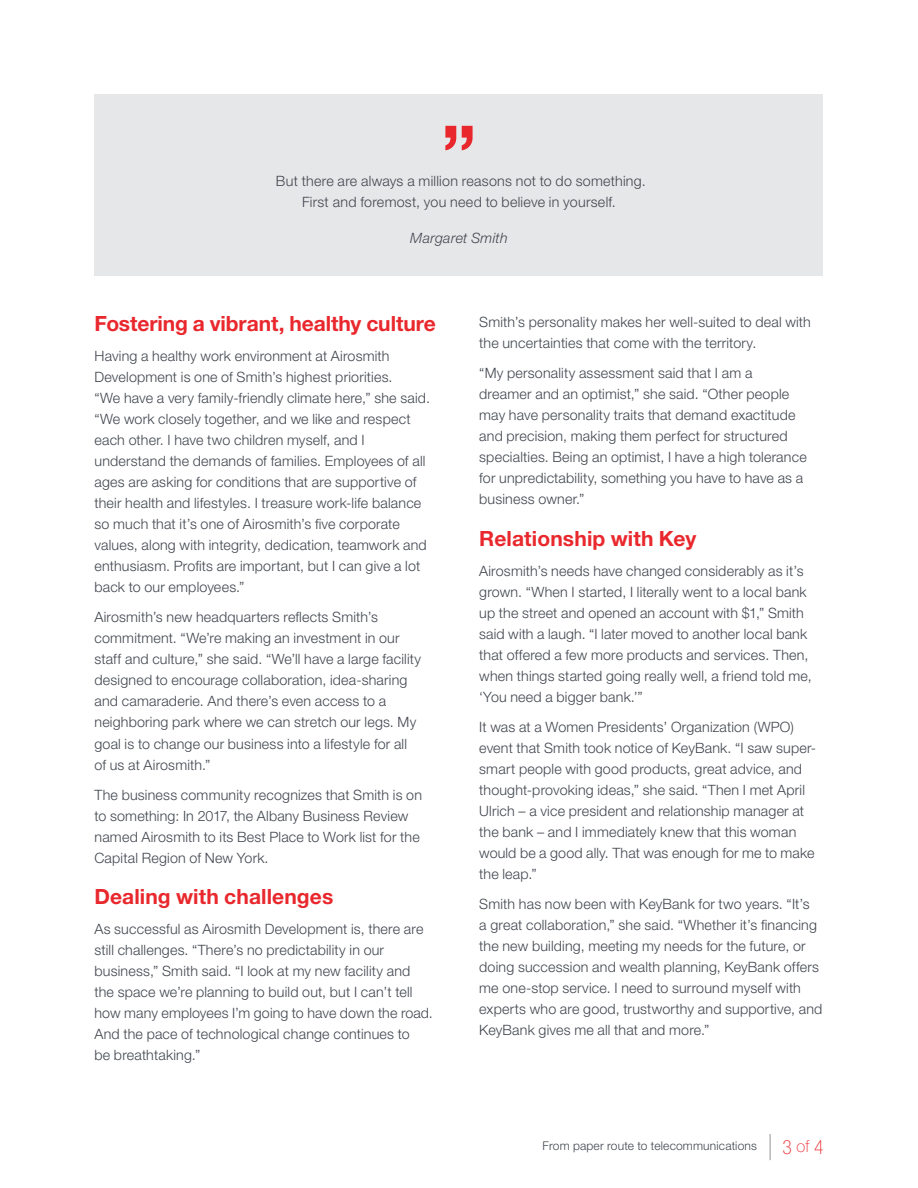
<style>
.page{position:relative;width:918px;height:1188px;background:#fff}
.page>*{position:absolute;margin:0;border:0;box-sizing:border-box;transform-origin:0 0}
.t1{font:700 76.5px "Helvetica Neue LT Std";color:#e9282d}
.t2{font:700 21px "Helvetica Neue LT Std";letter-spacing:.005em;color:#e9282d}
.t3{font:100 condensed 19.5px "Helvetica Neue LT Std";color:#e9282d}
.t4{font:300 14.25px/21px "Helvetica Neue LT Std";letter-spacing:.015em;color:#41464e}
.t5{font:italic 300 14.25px "Helvetica Neue LT Std";letter-spacing:.02em;color:#41464e}
.t6{font:300 12px "Helvetica Neue LT Std";letter-spacing:.015em;color:#41464e}
.s1{font-stretch:normal;font-size:16.5px}
</style>
<div class="page">
<div style="left:94px;top:94px;width:730px;height:182px;background:#e6e7e9"></div>
<svg style="left:770px;top:1134px;width:1px;height:26px"></svg>
<h1 class="t1" style="left:441px;top:106px;width:37px">”</h1>
<p class="t4" style="left:276px;top:170px;width:371px;text-align:center">But there are always a million reasons not to do something.<br>First and foremost, you need to believe in yourself.</p>
<p class="t5" style="left:410px;top:229px;width:99px">Margaret Smith</p>
<h2 class="t2" style="left:94px;top:311px;width:343px">Fostering a vibrant, healthy culture</h2>
<p class="t4" style="left:94px;top:346px;width:337px">Having a healthy work environment at Airosmith Development is one of Smith’s highest priorities.<br>“We have a very family-friendly climate here,” she said. “We work closely together, and we like and respect each other. I have two children myself, and I understand the demands of families. Employees of all ages are asking for conditions that are supportive of their health and lifestyles. I treasure work-life balance so much that it’s one of Airosmith’s five corporate values, along with integrity, dedication, teamwork and enthusiasm. Profits are important, but I can give a lot back to our employees.”</p>
<p class="t4" style="left:94px;top:607px;width:328px">Airosmith’s new headquarters reflects Smith’s commitment. “We’re making an investment in our staff and culture,” she said. “We’ll have a large facility designed to encourage collaboration, idea-sharing and camaraderie. And there’s even access to a neighboring park where we can stretch our legs. My goal is to change our business into a lifestyle for all of us at Airosmith.”</p>
<p class="t4" style="left:94px;top:784px;width:329px">The business community recognizes that Smith is on to something: In 2017, the Albany Business Review named Airosmith to its Best Place to Work list for the Capital Region of New York.</p>
<h2 class="t2" style="left:94px;top:884px;width:240px">Dealing with challenges</h2>
<p class="t4" style="left:94px;top:919px;width:340px">As successful as Airosmith Development is, there are still challenges. “There’s no predictability in our business,” Smith said. “I look at my new facility and the space we’re planning to build out, but I can’t tell how many employees I’m going to have down the road.<br>And the pace of technological change continues to<br>be breathtaking.”</p>
<p class="t4" style="left:479px;top:311px;width:333px">Smith’s personality makes her well-suited to deal with the uncertainties that come with the territory.</p>
<p class="t4" style="left:479px;top:362px;width:329px">“My personality assessment said that I am a dreamer and an optimist,” she said. “Other people may have personality traits that demand exactitude and precision, making them perfect for structured specialties. Being an optimist, I have a high tolerance for unpredictability, something you have to have as a business owner.”</p>
<h2 class="t2" style="left:479px;top:525px;width:219px">Relationship with Key</h2>
<p class="t4" style="left:479px;top:560px;width:334px">Airosmith’s needs have changed considerably as it’s grown. “When I started, I literally went to a local bank up the street and opened an account with $1,” Smith said with a laugh. “I later moved to another local bank that offered a few more products and services. Then, when things started going really well, a friend told me, ‘You need a bigger bank.’”</p>
<p class="t4" style="left:479px;top:716px;width:338px">It was at a Women Presidents’ Organization (WPO) event that Smith took notice of KeyBank. “I saw super&shy;smart people with good products, great advice, and thought-provoking ideas,” she said. “Then I met April Ulrich – a vice president and relationship manager at the bank – and I immediately knew that this woman would be a good ally. That was enough for me to make the leap.”</p>
<p class="t4" style="left:479px;top:893px;width:345px">Smith has now been with KeyBank for two years. “It’s<br>a great collaboration,” she said. “Whether it’s financing the new building, meeting my needs for the future, or doing succession and wealth planning, KeyBank offers me one-stop service. I need to surround myself with experts who are good, trustworthy and supportive, and KeyBank gives me all that and more.”</p>
<p class="t6" style="left:543px;top:1139px;width:216px">From paper route to telecommunications</p>
<h3 class="t3" style="left:783px;top:1136px;width:42px">3 <span class="s1">of</span> 4</h3>
</div>
